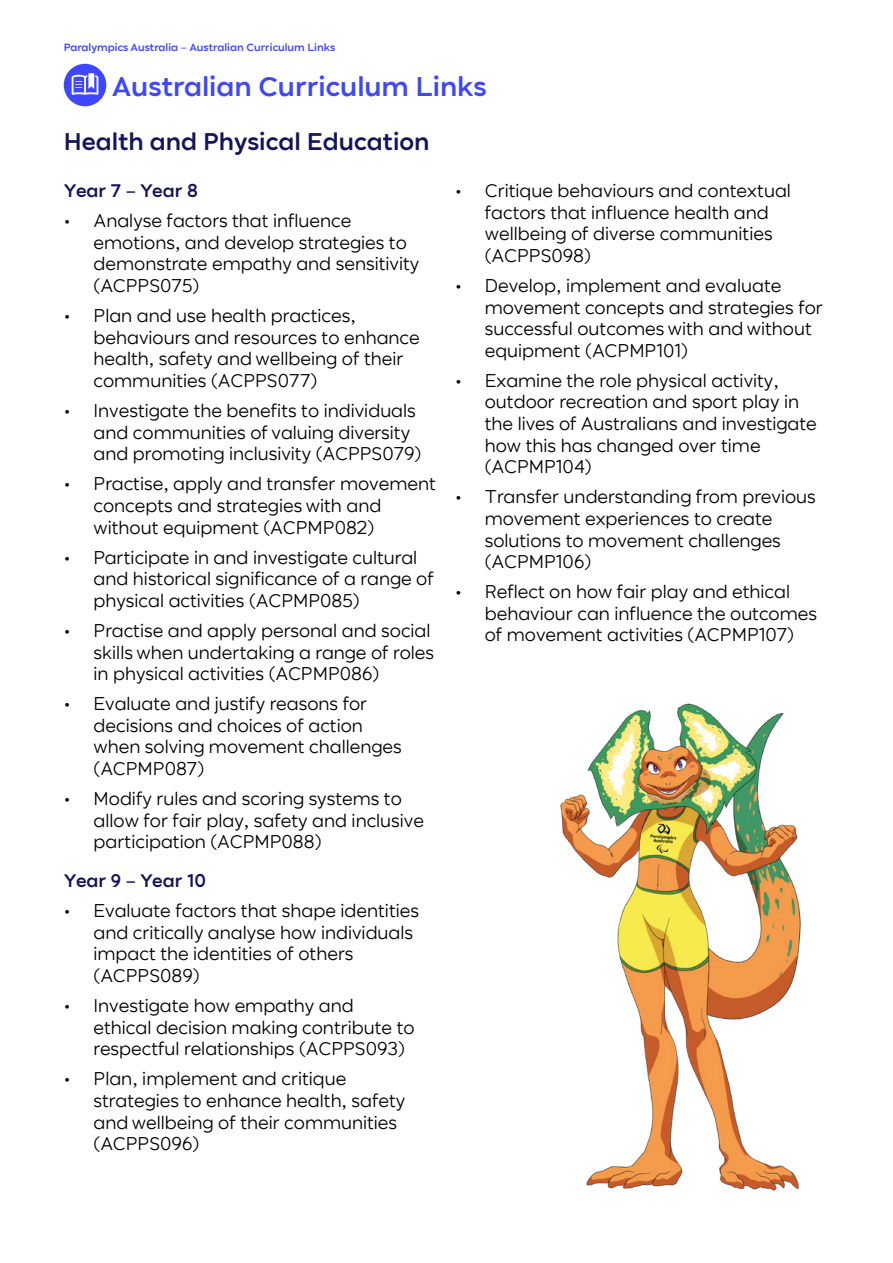
<style>
.page{position:relative;width:893px;height:1263px;background:#fff}
.page>*{position:absolute;margin:0;border:0;box-sizing:border-box;transform-origin:0 0}
.t1{font:500 27px "Pact";color:#3e46ff}
.t2{font:500 24px "Pact";color:#14145a}
.t3{font:18px/21.6px "Pact";color:#000}
.t4{font:500 18px "Pact";color:#14145a}
.t5{font:500 10.5px "Pact";color:#3e46ff}
</style>
<div class="page">
<div style="left:64px;top:64px;width:42px;height:42px;background:#3e46ff;border-radius:50%"></div>
<svg style="left:72px;top:73px;width:26px;height:22px"></svg>
<img style="left:560px;top:703px;width:241px;height:488px">
<p class="t5" style="left:64px;top:42px;width:273px">Paralympics Australia – Australian Curriculum Links</p>
<h1 class="t1" style="left:112px;top:74px;width:376px">Australian Curriculum Links</h1>
<h2 class="t2" style="left:64px;top:130px;width:367px">Health and Physical Education</h2>
<p class="t4" style="left:64px;top:182px;width:136px">Year 7 – Year 8</p>
<p class="t3" style="left:94px;top:211px;width:327px;text-indent:-30px">• Analyse factors that influence emotions, and develop strategies to demonstrate empathy and sensitivity (ACPPS075)</p>
<p class="t3" style="left:94px;top:306px;width:328px;text-indent:-30px">• Plan and use health practices, behaviours and resources to enhance health, safety and wellbeing of their communities (ACPPS077)</p>
<p class="t3" style="left:94px;top:401px;width:329px;text-indent:-30px">• Investigate the benefits to individuals and communities of valuing diversity and promoting inclusivity (ACPPS079)</p>
<p class="t3" style="left:94px;top:474px;width:344px;text-indent:-30px">• Practise, apply and transfer movement concepts and strategies with and without equipment (ACPMP082)</p>
<p class="t3" style="left:94px;top:547px;width:342px;text-indent:-30px">• Participate in and investigate cultural and historical significance of a range of physical activities (ACPMP085)</p>
<p class="t3" style="left:94px;top:621px;width:342px;text-indent:-30px">• Practise and apply personal and social skills when undertaking a range of roles in physical activities (ACPMP086)</p>
<p class="t3" style="left:94px;top:694px;width:310px;text-indent:-30px">• Evaluate and justify reasons for decisions and choices of action when solving movement challenges (ACPMP087)</p>
<p class="t3" style="left:94px;top:789px;width:332px;text-indent:-30px">• Modify rules and scoring systems to allow for fair play, safety and inclusive participation (ACPMP088)</p>
<p class="t4" style="left:64px;top:872px;width:144px">Year 9 – Year 10</p>
<p class="t3" style="left:94px;top:901px;width:327px;text-indent:-30px">• Evaluate factors that shape identities and critically analyse how individuals impact the identities of others (ACPPS089)</p>
<p class="t3" style="left:94px;top:996px;width:323px;text-indent:-30px">• Investigate how empathy and ethical decision making contribute to respectful relationships (ACPPS093)</p>
<p class="t3" style="left:94px;top:1069px;width:313px;text-indent:-30px">• Plan, implement and critique strategies to enhance health, safety and wellbeing of their communities (ACPPS096)</p>
<p class="t3" style="left:485px;top:181px;width:308px;text-indent:-30px">• Critique behaviours and contextual factors that influence health and wellbeing of diverse communities (ACPPS098)</p>
<p class="t3" style="left:485px;top:276px;width:340px;text-indent:-30px">• Develop, implement and evaluate movement concepts and strategies for successful outcomes with and without equipment (ACPMP101)</p>
<p class="t3" style="left:485px;top:371px;width:334px;text-indent:-30px">• Examine the role physical activity, outdoor recreation and sport play in the lives of Australians and investigate how this has changed over time (ACPMP104)</p>
<p class="t3" style="left:485px;top:487px;width:333px;text-indent:-30px">• Transfer understanding from previous movement experiences to create solutions to movement challenges (ACPMP106)</p>
<p class="t3" style="left:485px;top:582px;width:334px;text-indent:-30px">• Reflect on how fair play and ethical behaviour can influence the outcomes of movement activities (ACPMP107)</p>
</div>
